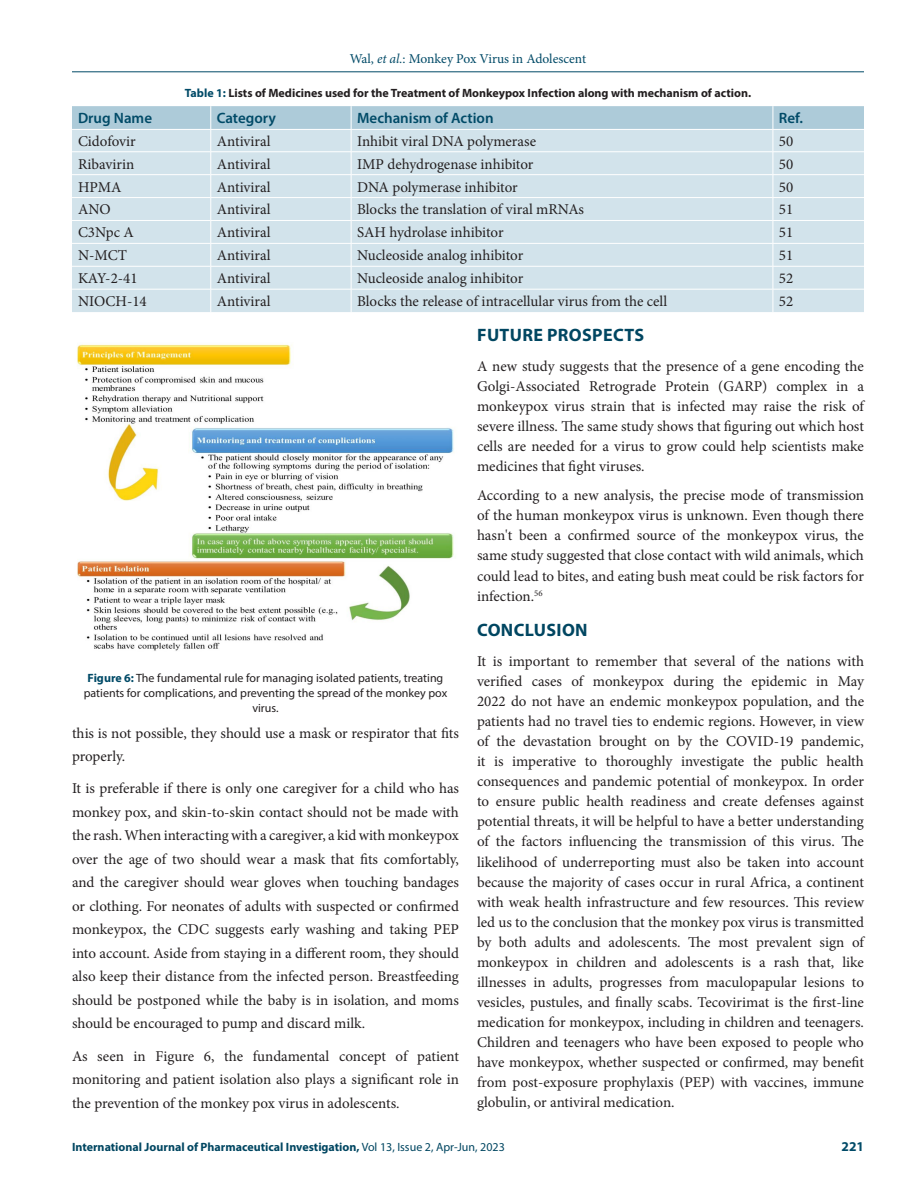
<style>
.page{position:relative;width:918px;height:1188px;background:#fff}
.page>*{position:absolute;margin:0;border:0;box-sizing:border-box;transform-origin:0 0}
.Heading_1{font:700 18px "Myriad Pro";letter-spacing:.02em;color:#004661}
.Body_text__FO{font:15px/20.1px "Minion Pro";color:#231f20;text-align:justify}
.Body_text{font:15px/23.4px "Minion Pro";color:#231f20;text-align:justify}
.Table_Body{font:15px "Minion Pro";color:#231f20}
.Table_Header{font:600 15px "Myriad Pro";color:#004a67}
.t1{font:13.5px "Minion Pro";color:#004a67}
.t2{font:700 13.5px "Myriad Pro";color:#004a67}
.FIG_Caption{font:12px/15px "Myriad Pro";color:#231f20;text-align:center}
.Table_Caption{font:700 12px "Myriad Pro";color:#231f20}
.t3{font:700 12px "Myriad Pro";color:#004661}
.s1{font-style:italic}
.s2{color:#004a67}
.s3{font-weight:700;color:#004a67}
.s4{font-weight:400}
</style>
<div class="page">
<hr style="left:72px;top:72px;width:792px;height:1px;background:#004a67">
<svg style="left:72px;top:106px;width:792px;height:206px;background:#cfe1e9"></svg>
<hr style="left:72px;top:129px;width:139px;height:1px;background:#fff">
<hr style="left:211px;top:129px;width:140px;height:1px;background:#fff">
<hr style="left:351px;top:129px;width:422px;height:1px;background:#fff">
<hr style="left:773px;top:129px;width:91px;height:1px;background:#fff">
<img style="left:77px;top:344px;width:377px;height:307px">
<p class="t1" style="left:350px;top:50px;width:238px">Wal, <span class="s1">et al.</span>: Monkey Pox Virus in Adolescent</p>
<p class="Table_Caption" style="left:185px;top:85px;width:568px"><span class="s2">Table 1:</span> Lists of Medicines used for the Treatment of Monkeypox Infection along with mechanism of action.</p>
<p class="Table_Header" style="left:78px;top:109px;width:76px">Drug Name</p>
<p class="Table_Header" style="left:217px;top:109px;width:61px">Category</p>
<p class="Table_Header" style="left:357px;top:109px;width:138px">Mechanism of Action</p>
<p class="Table_Header" style="left:779px;top:109px;width:26px">Ref.</p>
<p class="Table_Body" style="left:78px;top:131px;width:59px">Cidofovir</p>
<p class="Table_Body" style="left:217px;top:131px;width:55px">Antiviral</p>
<p class="Table_Body" style="left:357px;top:131px;width:180px">Inhibit viral DNA polymerase</p>
<p class="Table_Body" style="left:779px;top:131px;width:16px">50</p>
<p class="Table_Body" style="left:78px;top:154px;width:58px">Ribavirin</p>
<p class="Table_Body" style="left:217px;top:154px;width:55px">Antiviral</p>
<p class="Table_Body" style="left:357px;top:154px;width:178px">IMP dehydrogenase inhibitor</p>
<p class="Table_Body" style="left:779px;top:154px;width:16px">50</p>
<p class="Table_Body" style="left:78px;top:177px;width:45px">HPMA</p>
<p class="Table_Body" style="left:217px;top:177px;width:55px">Antiviral</p>
<p class="Table_Body" style="left:357px;top:177px;width:162px">DNA polymerase inhibitor</p>
<p class="Table_Body" style="left:779px;top:177px;width:16px">50</p>
<p class="Table_Body" style="left:78px;top:200px;width:34px">ANO</p>
<p class="Table_Body" style="left:217px;top:200px;width:55px">Antiviral</p>
<p class="Table_Body" style="left:357px;top:200px;width:228px">Blocks the translation of viral mRNAs</p>
<p class="Table_Body" style="left:779px;top:200px;width:16px">51</p>
<p class="Table_Body" style="left:78px;top:223px;width:57px">C3Npc A</p>
<p class="Table_Body" style="left:217px;top:223px;width:55px">Antiviral</p>
<p class="Table_Body" style="left:357px;top:223px;width:148px">SAH hydrolase inhibitor</p>
<p class="Table_Body" style="left:779px;top:223px;width:16px">51</p>
<p class="Table_Body" style="left:78px;top:245px;width:50px">N-MCT</p>
<p class="Table_Body" style="left:217px;top:245px;width:55px">Antiviral</p>
<p class="Table_Body" style="left:357px;top:245px;width:168px">Nucleoside analog inhibitor</p>
<p class="Table_Body" style="left:779px;top:245px;width:16px">51</p>
<p class="Table_Body" style="left:78px;top:268px;width:61px">KAY-2-41</p>
<p class="Table_Body" style="left:217px;top:268px;width:55px">Antiviral</p>
<p class="Table_Body" style="left:357px;top:268px;width:168px">Nucleoside analog inhibitor</p>
<p class="Table_Body" style="left:779px;top:268px;width:16px">52</p>
<p class="Table_Body" style="left:78px;top:291px;width:70px">NIOCH-14</p>
<p class="Table_Body" style="left:217px;top:291px;width:55px">Antiviral</p>
<p class="Table_Body" style="left:357px;top:291px;width:312px">Blocks the release of intracellular virus from the cell</p>
<p class="Table_Body" style="left:779px;top:291px;width:16px">52</p>
<p class="FIG_Caption" style="left:84px;top:670px;width:365px"><span class="s3">Figure 6:</span> The fundamental rule for managing isolated patients, treating patients for complications, and preventing the spread of the monkey pox virus.</p>
<p class="Body_text__FO" style="left:72px;top:721px;width:388px;line-height:23.4px">this is not possible, they should use a mask or respirator that fits properly.</p>
<p class="Body_text" style="left:72px;top:777px;width:389px">It is preferable if there is only one caregiver for a child who has monkey pox, and skin-to-skin contact should not be made with the rash. When interacting with a caregiver, a kid with monkeypox over the age of two should wear a mask that fits comfortably, and the caregiver should wear gloves when touching bandages or clothing. For neonates of adults with suspected or confirmed monkeypox, the CDC suggests early washing and taking PEP into account. Aside from staying in a different room, they should also keep their distance from the infected person. Breastfeeding should be postponed while the baby is in isolation, and moms should be encouraged to pump and discard milk.</p>
<p class="Body_text" style="left:72px;top:1044px;width:389px">As seen in Figure 6, the fundamental concept of patient monitoring and patient isolation also plays a significant role in the prevention of the monkey pox virus in adolescents.</p>
<p class="Heading_1" style="left:477px;top:323px;width:169px">FUTURE PROSPECTS</p>
<p class="Body_text__FO" style="left:477px;top:356px;width:389px">A new study suggests that the presence of a gene encoding the Golgi-Associated Retrograde Protein (GARP) complex in a monkeypox virus strain that is infected may raise the risk of severe illness. The same study shows that figuring out which host cells are needed for a virus to grow could help scientists make medicines that fight viruses.</p>
<p class="Body_text" style="left:477px;top:486px;width:389px;line-height:20.1px">According to a new analysis, the precise mode of transmission of the human monkeypox virus is unknown. Even though there hasn't been a confirmed source of the monkeypox virus, the same study suggested that close contact with wild animals, which could lead to bites, and eating bush meat could be risk factors for infection.<sup>56</sup></p>
<p class="Heading_1" style="left:477px;top:618px;width:112px">CONCLUSION</p>
<p class="Body_text__FO" style="left:477px;top:651px;width:389px">It is important to remember that several of the nations with verified cases of monkeypox during the epidemic in May 2022 do not have an endemic monkeypox population, and the patients had no travel ties to endemic regions. However, in view of the devastation brought on by the COVID-19 pandemic, it is imperative to thoroughly investigate the public health consequences and pandemic potential of monkeypox. In order to ensure public health readiness and create defenses against potential threats, it will be helpful to have a better understanding of the factors influencing the transmission of this virus. The likelihood of underreporting must also be taken into account because the majority of cases occur in rural Africa, a continent with weak health infrastructure and few resources. This review led us to the conclusion that the monkey pox virus is transmitted by both adults and adolescents. The most prevalent sign of monkeypox in children and adolescents is a rash that, like illnesses in adults, progresses from maculopapular lesions to vesicles, pustules, and finally scabs. Tecovirimat is the first-line medication for monkeypox, including in children and teenagers.<br>Children and teenagers who have been exposed to people who have monkeypox, whether suspected or confirmed, may benefit from post-exposure prophylaxis (PEP) with vaccines, immune globulin, or antiviral medication.</p>
<p class="t3" style="left:72px;top:1139px;width:434px">International Journal of Pharmaceutical Investigation, <span class="s4">Vol 13, Issue 2, Apr-Jun, 2023</span></p>
<p class="t2" style="left:842px;top:1137px;width:24px">221</p>
</div>
